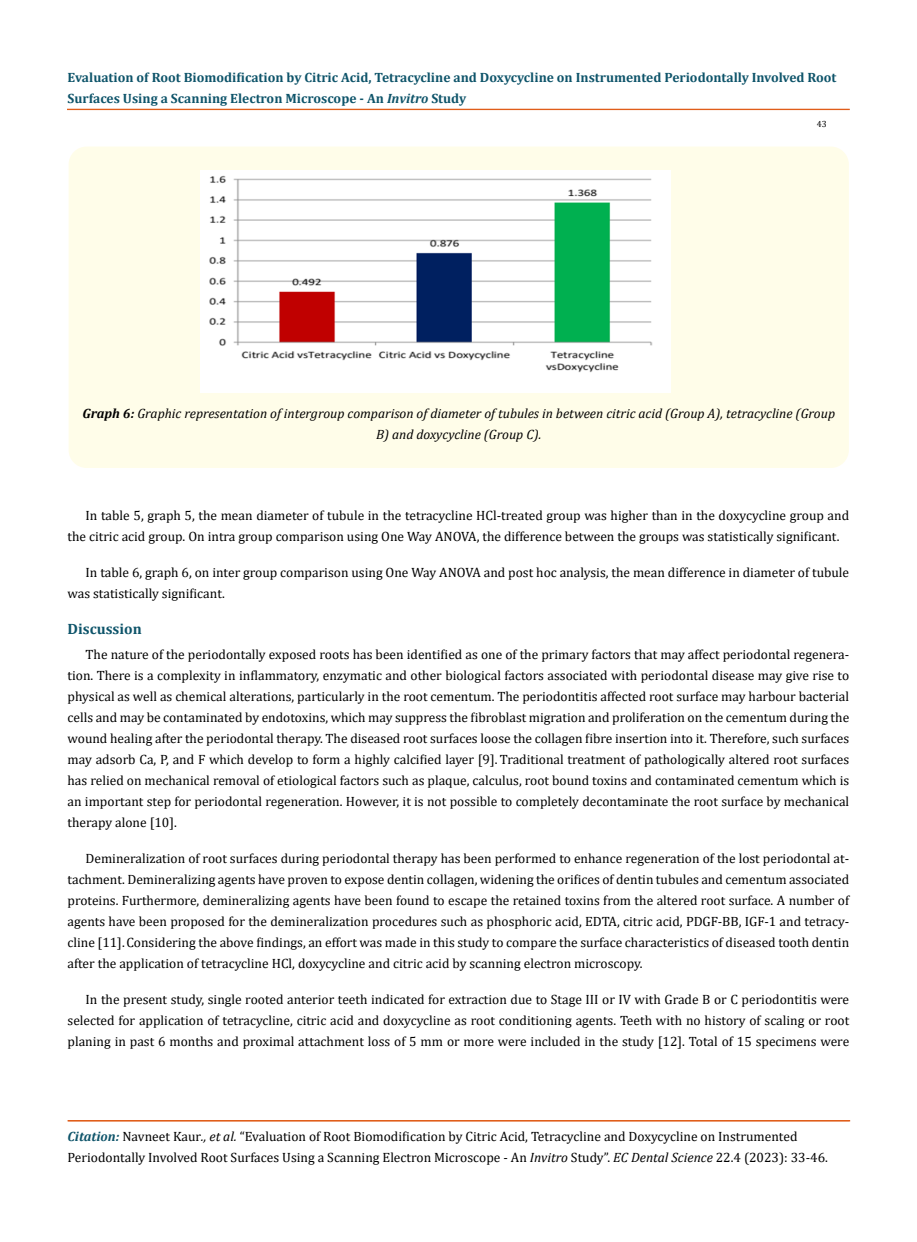
<style>
.page{position:relative;width:917px;height:1242px;background:#fff}
.page>*{position:absolute;margin:0;border:0;box-sizing:border-box;transform-origin:0 0}
.t1{font:700 15px "Cambria";color:#0e546a}
.t2{font:13.5px/21px "Cambria";color:#000}
.t3{font:700 13.5px/21px "Cambria";color:#0e546a}
.t4{font:italic 13.5px/21px "Cambria";color:#000;text-align:center}
.t5{font:9px "Cambria";color:#000}
.s1{font-style:italic}
.s2{font-weight:700}
.s3{font-weight:700;font-style:italic;color:#0e546a}
</style>
<div class="page">
<div style="left:67px;top:109px;width:782px;height:1px;border:1px solid #e05d1a"></div>
<hr style="left:68px;top:1121px;width:781px;height:1px;background:#e05d1a">
<div style="left:68px;top:1120px;width:781px;height:1px;border:1px solid #e05d1a"></div>
<div style="left:69px;top:147px;width:779px;height:321px;background:#fffde9;border-radius:18px"></div>
<img style="left:200px;top:171px;width:470px;height:221px">
<p class="t3" style="left:68px;top:67px;width:770px">Evaluation of Root Biomodification by Citric Acid, Tetracycline and Doxycycline on Instrumented Periodontally Involved Root<br>Surfaces Using a Scanning Electron Microscope - An <span class="s1">Invitro</span> Study</p>
<p class="t5" style="left:816px;top:118px;width:11px">43</p>
<p class="t4" style="left:82px;top:402px;width:754px"><span class="s2">Graph 6:</span> Graphic representation of intergroup comparison of diameter of tubules in between citric acid (Group A), tetracycline (Group<br>B) and doxycycline (Group C).</p>
<p class="t2" style="left:68px;top:504px;width:783px;text-indent:18px">In table 5, graph 5, the mean diameter of tubule in the tetracycline HCl-treated group was higher than in the doxycycline group and the citric acid group. On intra group comparison using One Way ANOVA, the difference between the groups was statistically significant.</p>
<p class="t2" style="left:68px;top:561px;width:783px;text-indent:18px">In table 6, graph 6, on inter group comparison using One Way ANOVA and post hoc analysis, the mean difference in diameter of tubule was statistically significant.</p>
<p class="t1" style="left:68px;top:618px;width:76px">Discussion</p>
<p class="t2" style="left:67px;top:644px;width:783px;text-align:justify;text-indent:18px">The nature of the periodontally exposed roots has been identified as one of the primary factors that may affect periodontal regenera&shy;tion. There is a complexity in inflammatory, enzymatic and other biological factors associated with periodontal disease may give rise to physical as well as chemical alterations, particularly in the root cementum. The periodontitis affected root surface may harbour bacterial cells and may be contaminated by endotoxins, which may suppress the fibroblast migration and proliferation on the cementum during the wound healing after the periodontal therapy. The diseased root surfaces loose the collagen fibre insertion into it. Therefore, such surfaces may adsorb Ca, P, and F which develop to form a highly calcified layer [9]. Traditional treatment of pathologically altered root surfaces has relied on mechanical removal of etiological factors such as plaque, calculus, root bound toxins and contaminated cementum which is an important step for periodontal regeneration. However, it is not possible to completely decontaminate the root surface by mechanical therapy alone [10].</p>
<p class="t2" style="left:67px;top:848px;width:783px;text-align:justify;text-indent:18px">Demineralization of root surfaces during periodontal therapy has been performed to enhance regeneration of the lost periodontal at&shy;tachment. Demineralizing agents have proven to expose dentin collagen, widening the orifices of dentin tubules and cementum associated proteins. Furthermore, demineralizing agents have been found to escape the retained toxins from the altered root surface. A number of agents have been proposed for the demineralization procedures such as phosphoric acid, EDTA, citric acid, PDGF-BB, IGF-1 and tetracy&shy;cline [11].Considering the above findings, an effort was made in this study to compare the surface characteristics of diseased tooth dentin after the application of tetracycline HCl, doxycycline and citric acid by scanning electron microscopy.</p>
<p class="t2" style="left:67px;top:989px;width:783px;text-align:justify;text-indent:18px">In the present study, single rooted anterior teeth indicated for extraction due to Stage III or IV with Grade B or C periodontitis were selected for application of tetracycline, citric acid and doxycycline as root conditioning agents. Teeth with no history of scaling or root planing in past 6 months and proximal attachment loss of 5 mm or more were included in the study [12]. Total of 15 specimens were</p>
<p class="t2" style="left:68px;top:1126px;width:762px"><span class="s3">Citation:</span> Navneet Kaur<span class="s1">., et al.</span> “Evaluation of Root Biomodification by Citric Acid, Tetracycline and Doxycycline on Instrumented<br>Periodontally Involved Root Surfaces Using a Scanning Electron Microscope - An <span class="s1">Invitro</span> Study”. <span class="s1">EC Dental Science</span> 22.4 (2023): 33-46.</p>
</div>
